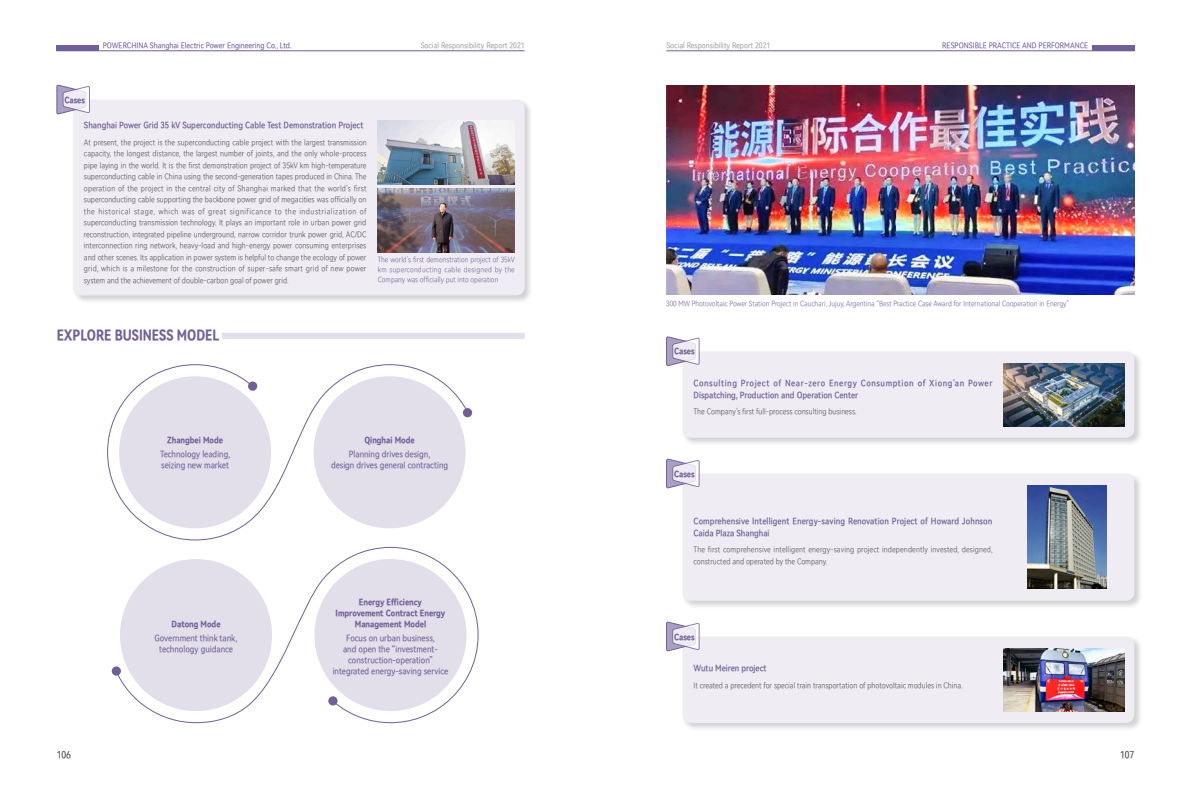
<style>
.page{position:relative;width:1191px;height:808px;background:#fff}
.page>*{position:absolute;margin:0;border:0;box-sizing:border-box;transform-origin:0 0}
.英文三级标题{font:15px "Harmony OS Sans Condensed Bold";color:#715f97;scale:.95 1}
.t1{font:10px "Harmony OS Sans Condensed";color:#4b4c4d}
.图上英文9pt{font:9px/11px "Harmony OS Sans Condensed";color:#715f97;text-align:center}
.英文案例标题{font:9px/11.5px "Harmony OS Sans Condensed Medium";color:#715f97}
.英文案例标题-2{font:9px/11.5px "Harmony OS Sans Condensed Medium";letter-spacing:.055em;color:#715f97}
.图上英文9pt-2{font:9px/11px "Harmony OS Sans Condensed Bold";color:#715f97;text-align:center}
.英文正文{font:9px "Harmony OS Sans Condensed Bold";color:#715f97}
.英文案例正文{font:8px/11.5px "Harmony OS Sans Condensed Light";color:#4b4c4d;text-align:justify}
.t2{font:8px "Harmony OS Sans Condensed";color:#715f97}
.t3{font:8px "Harmony OS Sans Condensed";color:#a3a4a8}
.英文图说{font:7.5px/10px "Harmony OS Sans Condensed Light";color:#715f97;text-align:justify}
</style>
<div class="page">
<div style="left:1091px;top:45px;width:43px;height:6px;background:#715f97"></div>
<div style="left:57px;top:45px;width:42px;height:6px;background:#715f97"></div>
<hr style="left:666px;top:51px;width:468px;height:1px;background:#715f97">
<hr style="left:57px;top:51px;width:467px;height:1px;background:#715f97">
<div style="left:57px;top:333px;width:467px;height:6px;background:#e2deea"></div>
<div style="left:57px;top:328px;width:165px;height:14px;background:#fff"></div>
<div style="left:72px;top:99px;width:461px;height:205px;background:#231f20;opacity:.2"></div>
<div style="left:73px;top:100px;width:451px;height:195px;background:#efedf3;border-radius:9px"></div>
<svg style="left:57px;top:85px;width:33px;height:29px"></svg>
<img style="left:378px;top:189px;width:137px;height:63px">
<img style="left:378px;top:121px;width:137px;height:63px">
<img style="left:666px;top:85px;width:468px;height:210px">
<div style="left:681px;top:350px;width:461px;height:96px;background:#231f20;opacity:.2"></div>
<div style="left:682px;top:351px;width:452px;height:87px;background:#efedf3;border-radius:9px"></div>
<div style="left:681px;top:635px;width:461px;height:97px;background:#231f20;opacity:.2"></div>
<div style="left:682px;top:636px;width:452px;height:87px;background:#efedf3;border-radius:9px"></div>
<div style="left:681px;top:473px;width:461px;height:136px;background:#231f20;opacity:.2"></div>
<div style="left:682px;top:473px;width:452px;height:128px;background:#efedf3;border-radius:9px"></div>
<svg style="left:666px;top:337px;width:33px;height:29px"></svg>
<svg style="left:666px;top:622px;width:33px;height:29px"></svg>
<svg style="left:666px;top:459px;width:33px;height:29px"></svg>
<img style="left:1003px;top:364px;width:121px;height:63px">
<img style="left:1027px;top:486px;width:80px;height:102px">
<img style="left:1003px;top:649px;width:121px;height:63px">
<div style="left:463px;top:408px;width:9px;height:9px;background:#715f97;border-radius:50%"></div>
<div style="left:112px;top:666px;width:9px;height:10px;background:#715f97;border-radius:50%"></div>
<svg style="left:115px;top:547px;width:363px;height:176px"></svg>
<svg style="left:107px;top:364px;width:361px;height:176px"></svg>
<p class="t2" style="left:103px;top:39px;width:190px">POWERCHINA Shanghai Electric Power Engineering Co., Ltd.</p>
<p class="t3" style="left:421px;top:39px;width:105px">Social Responsibility Report 2021</p>
<p class="t3" style="left:666px;top:39px;width:105px">Social Responsibility Report 2021</p>
<p class="t2" style="left:942px;top:39px;width:147px">RESPONSIBLE PRACTICE AND PERFORMANCE</p>
<p class="英文正文" style="left:64px;top:93px;width:22px">Cases</p>
<p class="英文案例标题" style="left:84px;top:119px;width:281px">Shanghai Power Grid 35 kV Superconducting Cable Test Demonstration Project</p>
<p class="英文案例正文" style="left:84px;top:136px;width:284px">At present, the project is the superconducting cable project with the largest transmission capacity, the longest distance, the largest number of joints, and the only whole-process pipe laying in the world. It is the first demonstration project of 35kV km high-temperature superconducting cable in China using the second-generation tapes produced in China. The operation of the project in the central city of Shanghai marked that the world’s first superconducting cable supporting the backbone power grid of megacities was officially on the historical stage, which was of great significance to the industrialization of superconducting transmission technology. It plays an important role in urban power grid reconstruction, integrated pipeline underground, narrow corridor trunk power grid, AC/DC interconnection ring network, heavy-load and high-energy power consuming enterprises and other scenes. Its application in power system is helpful to change the ecology of power grid, which is a milestone for the construction of super-safe smart grid of new power system and the achievement of double-carbon goal of power grid.</p>
<p class="英文图说" style="left:378px;top:254px;width:139px">The world’s first demonstration project of 35kV km superconducting cable designed by the Company was officially put into operation</p>
<p class="英文三级标题" style="left:57px;top:324px;width:173px">EXPLORE BUSINESS MODEL</p>
<p class="图上英文9pt-2" style="left:167px;top:434px;width:57px">Zhangbei Mode</p>
<p class="图上英文9pt" style="left:160px;top:448px;width:72px;text-align:left">Technology leading, seizing new market</p>
<p class="图上英文9pt-2" style="left:172px;top:618px;width:50px">Datong Mode</p>
<p class="图上英文9pt" style="left:155px;top:632px;width:84px">Government think tank, technology guidance</p>
<p class="图上英文9pt-2" style="left:364px;top:434px;width:52px">Qinghai Mode</p>
<p class="图上英文9pt" style="left:331px;top:448px;width:119px">Planning drives design,<br>design drives general contracting</p>
<p class="图上英文9pt-2" style="left:335px;top:596px;width:111px">Energy Efficiency<br>Improvement Contract Energy<br>Management Model</p>
<p class="图上英文9pt" style="left:333px;top:632px;width:117px">Focus on urban business,<br>and open the “investment&shy;construction-operation” integrated energy-saving service</p>
<p class="英文图说" style="left:666px;top:299px;width:404px">300 MW Photovoltaic Power Station Project in Cauchari, Jujuy, Argentina “Best Practice Case Award for International Cooperation in Energy”</p>
<p class="英文正文" style="left:674px;top:345px;width:22px">Cases</p>
<p class="英文案例标题-2" style="left:693px;top:377px;width:300px">Consulting Project of Near-zero Energy Consumption of Xiong'an Power<br>Dispatching, Production and Operation Center</p>
<p class="英文案例正文" style="left:693px;top:405px;width:164px">The Company’s first full-process consulting business.</p>
<p class="英文正文" style="left:674px;top:467px;width:22px">Cases</p>
<p class="英文案例标题" style="left:693px;top:515px;width:300px">Comprehensive Intelligent Energy-saving Renovation Project of Howard Johnson<br>Caida Plaza Shanghai</p>
<p class="英文案例正文" style="left:693px;top:543px;width:300px">The first comprehensive intelligent energy-saving project independently invested, designed, constructed and operated by the Company.</p>
<p class="英文正文" style="left:674px;top:630px;width:22px">Cases</p>
<p class="英文案例标题" style="left:693px;top:662px;width:74px">Wutu Meiren project</p>
<p class="英文案例正文" style="left:693px;top:679px;width:270px">It created a precedent for special train transportation of photovoltaic modules in China.</p>
<p class="t1" style="left:57px;top:747px;width:16px">106</p>
<p class="t1" style="left:1120px;top:747px;width:16px">107</p>
</div>
